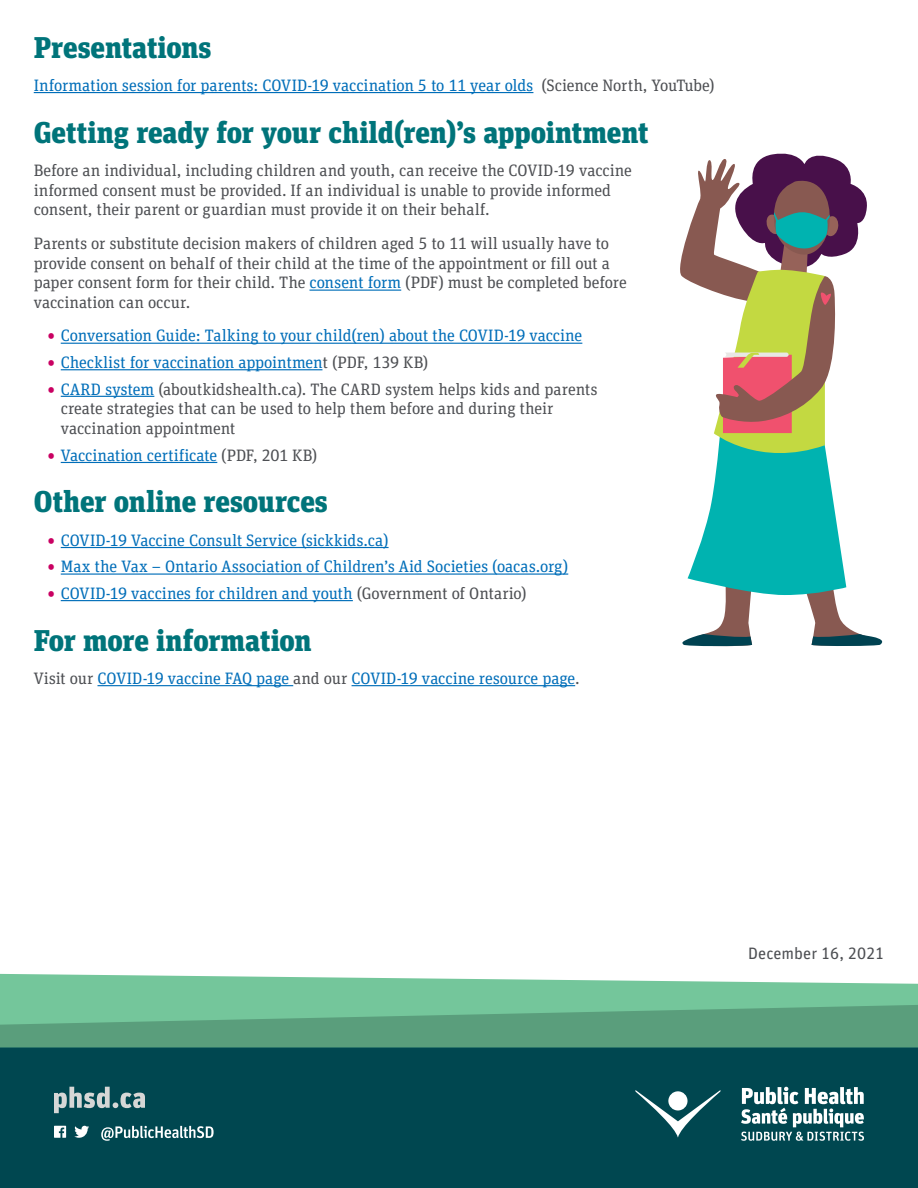
<style>
.page{position:relative;width:918px;height:1188px;background:#fff}
.page>*{position:absolute;margin:0;border:0;box-sizing:border-box;transform-origin:0 0}
.t1{font:900 30px "Unit Slab Pro";letter-spacing:-.01em;color:#00747a}
.Body_Text{font:16.5px/19.8px "Unit Slab Pro";letter-spacing:-.005em;color:#4d4f53}
.Bullets{font:16.5px "Unit Slab Pro";letter-spacing:-.005em;color:#006eb9}
.Body_Text-2{font:16.5px "Unit Slab Pro";letter-spacing:-.005em;color:#006eb9}
.Bullets-2{font:16.5px/19.8px "Unit Slab Pro";letter-spacing:-.005em;color:#4d4f53}
.Date{font:16.5px "Unit Pro";color:#4d4f53}
.s1{color:#4d4f53}
.s2{color:#006eb9}
.s3{font-size:24px;color:#c90062}
</style>
<div class="page">
<hr style="left:34px;top:92px;width:499px;height:1px;background:#006eb9">
<hr style="left:310px;top:290px;width:91px;height:1px;background:#006eb9">
<hr style="left:61px;top:343px;width:521px;height:1px;background:#006eb9">
<hr style="left:61px;top:369px;width:261px;height:1px;background:#006eb9">
<hr style="left:61px;top:396px;width:93px;height:1px;background:#006eb9">
<hr style="left:61px;top:462px;width:156px;height:1px;background:#006eb9">
<hr style="left:61px;top:547px;width:328px;height:1px;background:#006eb9">
<hr style="left:61px;top:573px;width:507px;height:2px;background:#006eb9">
<hr style="left:61px;top:600px;width:292px;height:1px;background:#006eb9">
<hr style="left:98px;top:685px;width:195px;height:1px;background:#006eb9">
<hr style="left:352px;top:685px;width:223px;height:1px;background:#006eb9">
<svg style="left:680px;top:153px;width:203px;height:494px"></svg>
<div style="left:0;top:1040px;width:918px;height:148px;background:#004750"></div>
<svg style="left:0;top:974px;width:918px;height:31px;background:#89ceaa"></svg>
<svg style="left:0;top:1005px;width:918px;height:42px;background:#60a783"></svg>
<svg style="left:54px;top:1087px;width:91px;height:26px"></svg>
<svg style="left:54px;top:1126px;width:12px;height:12px"></svg>
<svg style="left:74px;top:1126px;width:15px;height:12px"></svg>
<svg style="left:101px;top:1126px;width:113px;height:15px"></svg>
<svg style="left:635px;top:1090px;width:85px;height:47px"></svg>
<div style="left:668px;top:1091px;width:20px;height:19px;background:#fff;border-radius:50%"></div>
<svg style="left:741px;top:1087px;width:123px;height:54px"></svg>
<h2 class="t1" style="left:34px;top:24px;width:179px">Presentations</h2>
<p class="Body_Text-2" style="left:34px;top:74px;width:683px">Information session for parents: COVID-19 vaccination 5 to 11 year olds <span class="s1">(Science North, YouTube)</span></p>
<h2 class="t1" style="left:34px;top:109px;width:617px">Getting ready for your child(ren)’s appointment</h2>
<p class="Body_Text" style="left:34px;top:160px;width:600px">Before an individual, including children and youth, can receive the COVID-19 vaccine informed consent must be provided. If an individual is unable to provide informed consent, their parent or guardian must provide it on their behalf.</p>
<p class="Body_Text" style="left:34px;top:233px;width:595px">Parents or substitute decision makers of children aged 5 to 11 will usually have to provide consent on behalf of their child at the time of the appointment or fill out a paper consent form for their child. The <span class="s2">consent form</span> (PDF) must be completed before vaccination can occur.</p>
<p class="Bullets" style="left:47px;top:325px;width:537px"><span class="s3">•</span> Conversation Guide: Talking to your child(ren) about the COVID-19 vaccine</p>
<p class="Bullets" style="left:47px;top:351px;width:383px"><span class="s3">•</span> Checklist for vaccination appointmen<span class="s1">t (PDF, 139 KB)</span></p>
<p class="Bullets-2" style="left:61px;top:378px;width:538px;text-indent:-14px"><span class="s3">•</span> <span class="s2">CARD system</span> (aboutkidshealth.ca). The CARD system helps kids and parents create strategies that can be used to help them before and during their vaccination appointment</p>
<p class="Bullets" style="left:47px;top:444px;width:272px"><span class="s3">•</span> Vaccination certificate <span class="s1">(PDF, 201 KB)</span></p>
<h2 class="t1" style="left:34px;top:479px;width:296px">Other online resources</h2>
<p class="Bullets" style="left:47px;top:529px;width:343px"><span class="s3">•</span> COVID-19 Vaccine Consult Service (sickkids.ca)</p>
<p class="Bullets" style="left:47px;top:556px;width:523px"><span class="s3">•</span> Max the Vax – Ontario Association of Children’s Aid Societies (oacas.org)</p>
<p class="Bullets" style="left:47px;top:582px;width:481px"><span class="s3">•</span> COVID-19 vaccines for children and youth <span class="s1">(Government of Ontario)</span></p>
<h2 class="t1" style="left:34px;top:617px;width:280px">For more information</h2>
<p class="Body_Text-2" style="left:34px;top:667px;width:548px"><span class="s1">Visit our</span> COVID-19 vaccine FAQ page <span class="s1">and our</span> COVID-19 vaccine resource page<span class="s1">.</span></p>
<p class="Date" style="left:748px;top:941px;width:137px">December 16, 2021</p>
</div>
